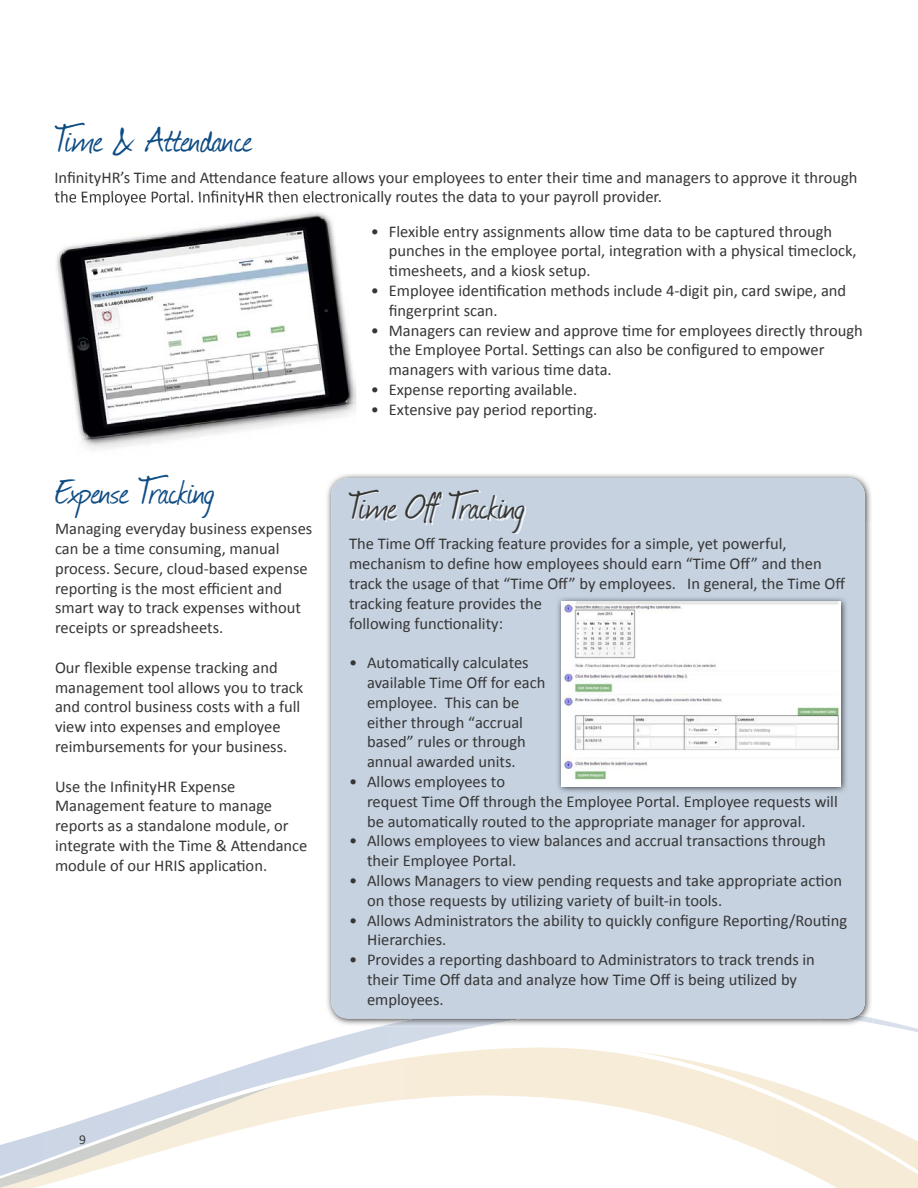
<style>
.page{position:relative;width:918px;height:1188px;background:#fff}
.page>*{position:absolute;margin:0;border:0;box-sizing:border-box;transform-origin:0 0}
.t1{font:42px "Journal";letter-spacing:-.005em;color:#0e4c84}
.t2{font:42px "Journal";letter-spacing:-.005em;color:#353534}
.t3{font:16.5px/19.8px "Calibri";color:#363636}
.t4{font:13.5px "Calibri";color:#363636}
</style>
<div class="page">
<svg style="left:326px;top:1019px;width:567px;height:22px"></svg>
<img style="left:872px;top:1023px;width:46px;height:9px">
<svg style="left:0;top:1041px;width:918px;height:147px"></svg>
<img style="left:327px;top:474px;width:544px;height:48px">
<img style="left:326px;top:522px;width:48px;height:505px">
<img style="left:859px;top:522px;width:12px;height:493px">
<img style="left:374px;top:1019px;width:5px;height:8px">
<img style="left:379px;top:1015px;width:493px;height:12px">
<div style="left:331px;top:478px;width:534px;height:541px;background:#c6d2e0;border-radius:18px"></div>
<img style="left:350px;top:491px;width:176px;height:43px">
<img style="left:557px;top:598px;width:290px;height:194px">
<img style="left:562px;top:602px;width:279px;height:184px">
<img style="left:56px;top:197px;width:20px;height:6px">
<img style="left:82px;top:197px;width:64px;height:8px">
<img style="left:152px;top:197px;width:41px;height:6px">
<img style="left:199px;top:197px;width:64px;height:8px">
<img style="left:269px;top:197px;width:29px;height:6px">
<img style="left:303px;top:197px;width:50px;height:6px">
<img style="left:56px;top:212px;width:299px;height:237px">
<h1 class="t1" style="left:55px;top:111px;width:199px">Time &amp; Attendance</h1>
<p class="t3" style="left:54px;top:167px;width:805px">InfinityHR’s Time and Attendance feature allows your employees to enter their time and managers to approve it through the Employee Portal. InfinityHR then electronically routes the data to your payroll provider.</p>
<h1 class="t1" style="left:55px;top:463px;width:161px">Expense Tracking</h1>
<p class="t3" style="left:55px;top:518px;width:259px">Managing everyday business expenses can be a time consuming, manual process. Secure, cloud-based expense reporting is the most efficient and smart way to track expenses without receipts or spreadsheets.</p>
<p class="t3" style="left:55px;top:657px;width:250px">Our flexible expense tracking and management tool allows you to track and control business costs with a full view into expenses and employee reimbursements for your business.</p>
<p class="t3" style="left:55px;top:776px;width:254px">Use the InfinityHR Expense<br>Management feature to manage reports as a standalone module, or integrate with the Time &amp; Attendance module of our HRIS application.</p>
<p class="t3" style="left:389px;top:221px;width:469px;text-indent:-18px">• Flexible entry assignments allow time data to be captured through punches in the employee portal, integration with a physical timeclock, timesheets, and a kiosk setup.</p>
<p class="t3" style="left:389px;top:280px;width:459px;text-indent:-18px">• Employee identification methods include 4-digit pin, card swipe, and fingerprint scan.</p>
<p class="t3" style="left:389px;top:320px;width:476px;text-indent:-18px">• Managers can review and approve time for employees directly through the Employee Portal. Settings can also be configured to empower managers with various time data.</p>
<p class="t3" style="left:371px;top:379px;width:208px">• Expense reporting available.</p>
<p class="t3" style="left:371px;top:399px;width:228px">• Extensive pay period reporting.</p>
<h1 class="t2" style="left:349px;top:478px;width:177px">Time Off Tracking</h1>
<p class="t3" style="left:349px;top:534px;width:498px">The Time Off Tracking feature provides for a simple, yet powerful, mechanism to define how employees should earn “Time Off” and then track the usage of that “Time Off” by employees. In general, the Time Off tracking feature provides the<br>following functionality:</p>
<p class="t3" style="left:367px;top:652px;width:180px;text-indent:-18px">• Automatically calculates available Time Off for each employee. This can be either through “accrual based” rules or through annual awarded units.</p>
<p class="t3" style="left:367px;top:771px;width:472px;text-indent:-18px">• Allows employees to<br>request Time Off through the Employee Portal. Employee requests will be automatically routed to the appropriate manager for approval.</p>
<p class="t3" style="left:367px;top:831px;width:460px;text-indent:-18px">• Allows employees to view balances and accrual transactions through their Employee Portal.</p>
<p class="t3" style="left:367px;top:870px;width:477px;text-indent:-18px">• Allows Managers to view pending requests and take appropriate action on those requests by utilizing variety of built-in tools.</p>
<p class="t3" style="left:367px;top:910px;width:482px;text-indent:-18px">• Allows Administrators the ability to quickly configure Reporting/Routing<br>Hierarchies.</p>
<p class="t3" style="left:367px;top:949px;width:449px;text-indent:-18px">• Provides a reporting dashboard to Administrators to track trends in their Time Off data and analyze how Time Off is being utilized by employees.</p>
<p class="t4" style="left:79px;top:1130px;width:8px">9</p>
</div>
